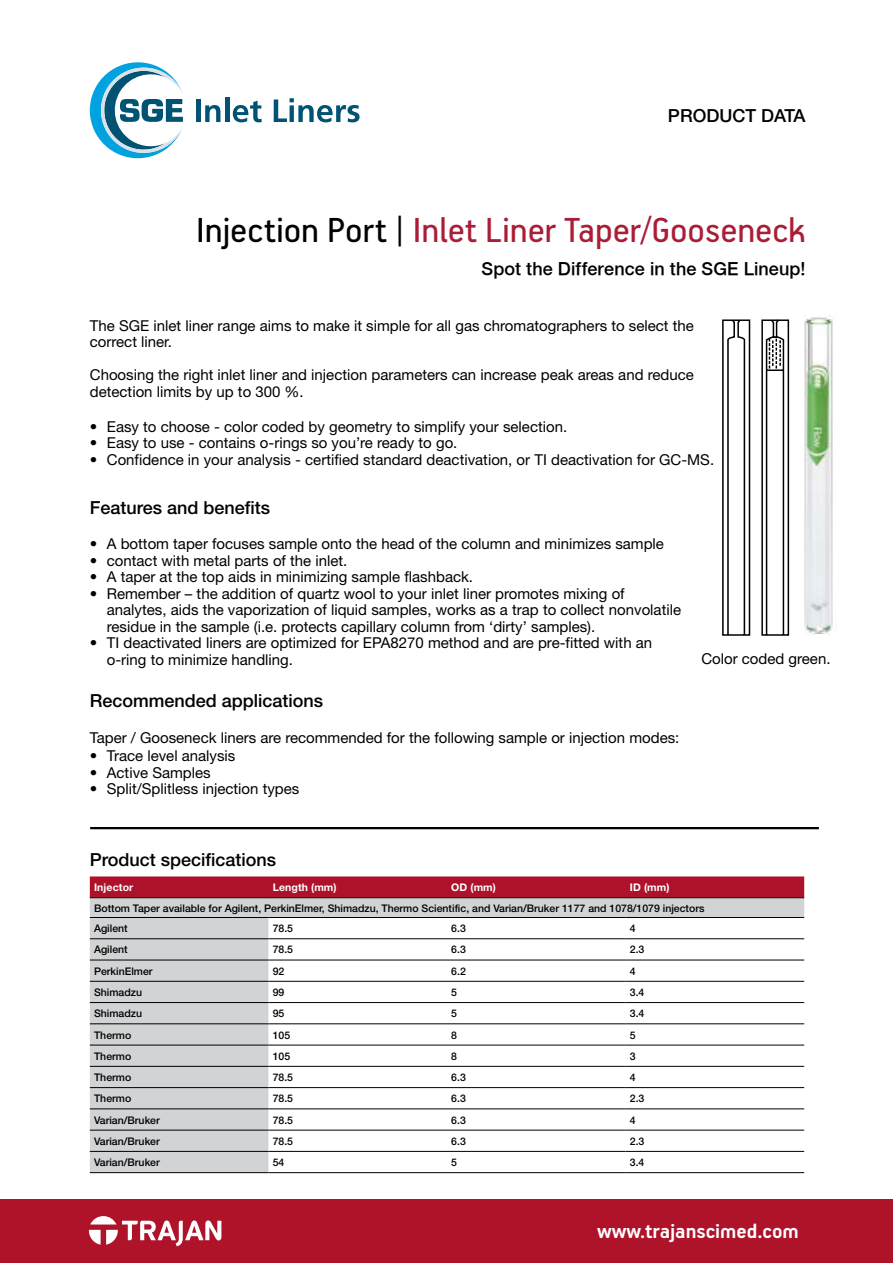
<style>
.page{position:relative;width:893px;height:1263px;background:#fff}
.page>*{position:absolute;margin:0;border:0;box-sizing:border-box;transform-origin:0 0}
.t1{font:39px "PF Handbook Pro";letter-spacing:-.005em;color:#ab1d37}
.t2{font:700 22.5px "PF Handbook Pro";color:#fff}
.t3{font:500 18px "Helvetica Neue";color:#000}
.t4{font:500 18px "Helvetica Neue";letter-spacing:.005em;color:#000}
.t5{font:15px/16.5px "Helvetica Neue";color:#000}
.t6{font:500 10.5px/20.5px "Helvetica Neue";color:#000}
.t7{font:700 10.5px "Helvetica Neue";letter-spacing:.01em;color:#fff}
.s1{color:#000}
</style>
<div class="page">
<div style="left:0;top:1199px;width:893px;height:64px;background:#ae132a"></div>
<svg style="left:89px;top:1216px;width:132px;height:30px"></svg>
<svg style="left:89px;top:62px;width:94px;height:97px"></svg>
<div style="left:196px;top:99px;width:5px;height:23px;background:#005372"></div>
<svg style="left:205px;top:105px;width:15px;height:17px"></svg>
<hr style="left:225px;top:98px;width:4px;height:24px;background:#005372">
<svg style="left:233px;top:101px;width:29px;height:21px"></svg>
<svg style="left:274px;top:98px;width:86px;height:24px"></svg>
<img style="left:804px;top:315px;width:29px;height:320px">
<div style="left:90px;top:876px;width:714px;height:21px;background:#ae122a"></div>
<svg style="left:90px;top:898px;width:714px;height:274px"></svg>
<hr style="left:90px;top:897px;width:178px;height:1px;background:#000">
<hr style="left:268px;top:897px;width:179px;height:1px;background:#000">
<hr style="left:447px;top:897px;width:179px;height:1px;background:#000">
<hr style="left:626px;top:897px;width:178px;height:1px;background:#000">
<hr style="left:90px;top:917px;width:178px;height:1px;background:#000">
<hr style="left:268px;top:917px;width:179px;height:1px;background:#000">
<hr style="left:447px;top:917px;width:179px;height:1px;background:#000">
<hr style="left:626px;top:917px;width:178px;height:1px;background:#000">
<hr style="left:90px;top:938px;width:178px;height:1px;background:#000">
<hr style="left:268px;top:938px;width:179px;height:1px;background:#000">
<hr style="left:447px;top:938px;width:179px;height:1px;background:#000">
<hr style="left:626px;top:938px;width:178px;height:1px;background:#000">
<hr style="left:90px;top:960px;width:178px;height:1px;background:#000">
<hr style="left:268px;top:960px;width:179px;height:1px;background:#000">
<hr style="left:447px;top:960px;width:179px;height:1px;background:#000">
<hr style="left:626px;top:960px;width:178px;height:1px;background:#000">
<hr style="left:90px;top:981px;width:178px;height:1px;background:#000">
<hr style="left:268px;top:981px;width:179px;height:1px;background:#000">
<hr style="left:447px;top:981px;width:179px;height:1px;background:#000">
<hr style="left:626px;top:981px;width:178px;height:1px;background:#000">
<hr style="left:90px;top:1002px;width:178px;height:1px;background:#000">
<hr style="left:268px;top:1002px;width:179px;height:1px;background:#000">
<hr style="left:447px;top:1002px;width:179px;height:1px;background:#000">
<hr style="left:626px;top:1002px;width:178px;height:1px;background:#000">
<hr style="left:90px;top:1023px;width:178px;height:1px;background:#000">
<hr style="left:268px;top:1023px;width:179px;height:1px;background:#000">
<hr style="left:447px;top:1023px;width:179px;height:1px;background:#000">
<hr style="left:626px;top:1023px;width:178px;height:1px;background:#000">
<hr style="left:90px;top:1045px;width:178px;height:1px;background:#000">
<hr style="left:268px;top:1045px;width:179px;height:1px;background:#000">
<hr style="left:447px;top:1045px;width:179px;height:1px;background:#000">
<hr style="left:626px;top:1045px;width:178px;height:1px;background:#000">
<hr style="left:90px;top:1066px;width:178px;height:1px;background:#000">
<hr style="left:268px;top:1066px;width:179px;height:1px;background:#000">
<hr style="left:447px;top:1066px;width:179px;height:1px;background:#000">
<hr style="left:626px;top:1066px;width:178px;height:1px;background:#000">
<hr style="left:90px;top:1087px;width:178px;height:1px;background:#000">
<hr style="left:268px;top:1087px;width:179px;height:1px;background:#000">
<hr style="left:447px;top:1087px;width:179px;height:1px;background:#000">
<hr style="left:626px;top:1087px;width:178px;height:1px;background:#000">
<hr style="left:90px;top:1108px;width:178px;height:1px;background:#000">
<hr style="left:268px;top:1108px;width:179px;height:1px;background:#000">
<hr style="left:447px;top:1108px;width:179px;height:1px;background:#000">
<hr style="left:626px;top:1108px;width:178px;height:1px;background:#000">
<hr style="left:90px;top:1130px;width:178px;height:1px;background:#000">
<hr style="left:268px;top:1130px;width:179px;height:1px;background:#000">
<hr style="left:447px;top:1130px;width:179px;height:1px;background:#000">
<hr style="left:626px;top:1130px;width:178px;height:1px;background:#000">
<hr style="left:90px;top:1151px;width:178px;height:1px;background:#000">
<hr style="left:268px;top:1151px;width:179px;height:1px;background:#000">
<hr style="left:447px;top:1151px;width:179px;height:1px;background:#000">
<hr style="left:626px;top:1151px;width:178px;height:1px;background:#000">
<hr style="left:90px;top:1172px;width:178px;height:1px;background:#000">
<hr style="left:268px;top:1172px;width:179px;height:1px;background:#000">
<hr style="left:447px;top:1172px;width:179px;height:1px;background:#000">
<hr style="left:626px;top:1172px;width:178px;height:1px;background:#000">
<hr style="left:90px;top:827px;width:729px;height:2px;background:#000">
<svg style="left:722px;top:319px;width:28px;height:317px"></svg>
<svg style="left:761px;top:319px;width:28px;height:317px"></svg>
<p class="t3" style="left:668px;top:104px;width:139px">PRODUCT DATA</p>
<h1 class="t1" style="left:196px;top:206px;width:611px"><span class="s1">Injection Port |</span> Inlet Liner Taper/Gooseneck</h1>
<p class="t4" style="left:481px;top:258px;width:325px">Spot the Difference in the SGE Lineup!</p>
<p class="t5" style="left:90px;top:317px;width:605px">The SGE inlet liner range aims to make it simple for all gas chromatographers to select the correct liner.</p>
<p class="t5" style="left:90px;top:366px;width:606px">Choosing the right inlet liner and injection parameters can increase peak areas and reduce detection limits by up to 300 %.</p>
<p class="t5" style="left:90px;top:418px;width:479px">• Easy to choose - color coded by geometry to simplify your selection.</p>
<p class="t5" style="left:90px;top:435px;width:369px">• Easy to use - contains o-rings so you’re ready to go.</p>
<p class="t5" style="left:90px;top:451px;width:626px">• Confidence in your analysis - certified standard deactivation, or TI deactivation for GC-MS.</p>
<p class="t3" style="left:90px;top:496px;width:182px">Features and benefits</p>
<p class="t5" style="left:90px;top:535px;width:576px">• A bottom taper focuses sample onto the head of the column and minimizes sample</p>
<p class="t5" style="left:90px;top:552px;width:259px">• contact with metal parts of the inlet.</p>
<p class="t5" style="left:90px;top:568px;width:385px">• A taper at the top aids in minimizing sample flashback.</p>
<p class="t5" style="left:107px;top:585px;width:576px;text-indent:-17px">• Remember – the addition of quartz wool to your inlet liner promotes mixing of analytes, aids the vaporization of liquid samples, works as a trap to collect nonvolatile residue in the sample (i.e. protects capillary column from ‘dirty’ samples).</p>
<p class="t5" style="left:107px;top:634px;width:547px;text-indent:-17px">• TI deactivated liners are optimized for EPA8270 method and are pre-fitted with an o-ring to minimize handling.</p>
<p class="t3" style="left:90px;top:690px;width:235px">Recommended applications</p>
<p class="t5" style="left:90px;top:729px;width:591px">Taper / Gooseneck liners are recommended for the following sample or injection modes:</p>
<p class="t5" style="left:90px;top:747px;width:147px">• Trace level analysis</p>
<p class="t5" style="left:90px;top:764px;width:122px">• Active Samples</p>
<p class="t5" style="left:90px;top:780px;width:211px">• Split/Splitless injection types</p>
<p class="t5" style="left:701px;top:650px;width:131px">Color coded green.</p>
<p class="t3" style="left:90px;top:849px;width:188px">Product specifications</p>
<p class="t7" style="left:94px;top:881px;width:41px">Injector</p>
<p class="t7" style="left:273px;top:881px;width:66px">Length (mm)</p>
<p class="t7" style="left:451px;top:881px;width:46px">OD (mm)</p>
<p class="t7" style="left:630px;top:881px;width:41px">ID (mm)</p>
<p class="t6" style="left:94px;top:897px;width:612px">Bottom Taper available for Agilent, PerkinElmer, Shimadzu, Thermo Scientific, and Varian/Bruker 1177 and 1078/1079 injectors<br>Agilent</p>
<p class="t6" style="left:273px;top:918px;width:22px">78.5</p>
<p class="t6" style="left:451px;top:918px;width:16px">6.3</p>
<p class="t6" style="left:630px;top:918px;width:7px">4</p>
<p class="t6" style="left:94px;top:939px;width:35px">Agilent</p>
<p class="t6" style="left:273px;top:939px;width:22px">78.5</p>
<p class="t6" style="left:451px;top:939px;width:16px">6.3</p>
<p class="t6" style="left:630px;top:939px;width:16px">2.3</p>
<p class="t6" style="left:94px;top:961px;width:60px">PerkinElmer</p>
<p class="t6" style="left:273px;top:961px;width:13px">92</p>
<p class="t6" style="left:451px;top:961px;width:16px">6.2</p>
<p class="t6" style="left:630px;top:961px;width:7px">4</p>
<p class="t6" style="left:94px;top:982px;width:50px">Shimadzu</p>
<p class="t6" style="left:273px;top:982px;width:13px">99</p>
<p class="t6" style="left:451px;top:982px;width:7px">5</p>
<p class="t6" style="left:630px;top:982px;width:16px">3.4</p>
<p class="t6" style="left:94px;top:1003px;width:50px">Shimadzu</p>
<p class="t6" style="left:273px;top:1003px;width:13px">95</p>
<p class="t6" style="left:451px;top:1003px;width:7px">5</p>
<p class="t6" style="left:630px;top:1003px;width:16px">3.4</p>
<p class="t6" style="left:94px;top:1024px;width:39px">Thermo</p>
<p class="t6" style="left:273px;top:1024px;width:19px">105</p>
<p class="t6" style="left:451px;top:1024px;width:7px">8</p>
<p class="t6" style="left:630px;top:1024px;width:7px">5</p>
<p class="t6" style="left:94px;top:1046px;width:39px">Thermo</p>
<p class="t6" style="left:273px;top:1046px;width:19px">105</p>
<p class="t6" style="left:451px;top:1046px;width:7px">8</p>
<p class="t6" style="left:630px;top:1046px;width:7px">3</p>
<p class="t6" style="left:94px;top:1067px;width:39px">Thermo</p>
<p class="t6" style="left:273px;top:1067px;width:22px">78.5</p>
<p class="t6" style="left:451px;top:1067px;width:16px">6.3</p>
<p class="t6" style="left:630px;top:1067px;width:7px">4</p>
<p class="t6" style="left:94px;top:1088px;width:39px">Thermo</p>
<p class="t6" style="left:273px;top:1088px;width:22px">78.5</p>
<p class="t6" style="left:451px;top:1088px;width:16px">6.3</p>
<p class="t6" style="left:630px;top:1088px;width:16px">2.3</p>
<p class="t6" style="left:94px;top:1109px;width:67px">Varian/Bruker</p>
<p class="t6" style="left:273px;top:1109px;width:22px">78.5</p>
<p class="t6" style="left:451px;top:1109px;width:16px">6.3</p>
<p class="t6" style="left:630px;top:1109px;width:7px">4</p>
<p class="t6" style="left:94px;top:1131px;width:67px">Varian/Bruker</p>
<p class="t6" style="left:273px;top:1131px;width:22px">78.5</p>
<p class="t6" style="left:451px;top:1131px;width:16px">6.3</p>
<p class="t6" style="left:630px;top:1131px;width:16px">2.3</p>
<p class="t6" style="left:94px;top:1152px;width:67px">Varian/Bruker</p>
<p class="t6" style="left:273px;top:1152px;width:13px">54</p>
<p class="t6" style="left:451px;top:1152px;width:7px">5</p>
<p class="t6" style="left:630px;top:1152px;width:16px">3.4</p>
<h2 class="t2" style="left:597px;top:1217px;width:203px">www.trajanscimed.com</h2>
</div>
